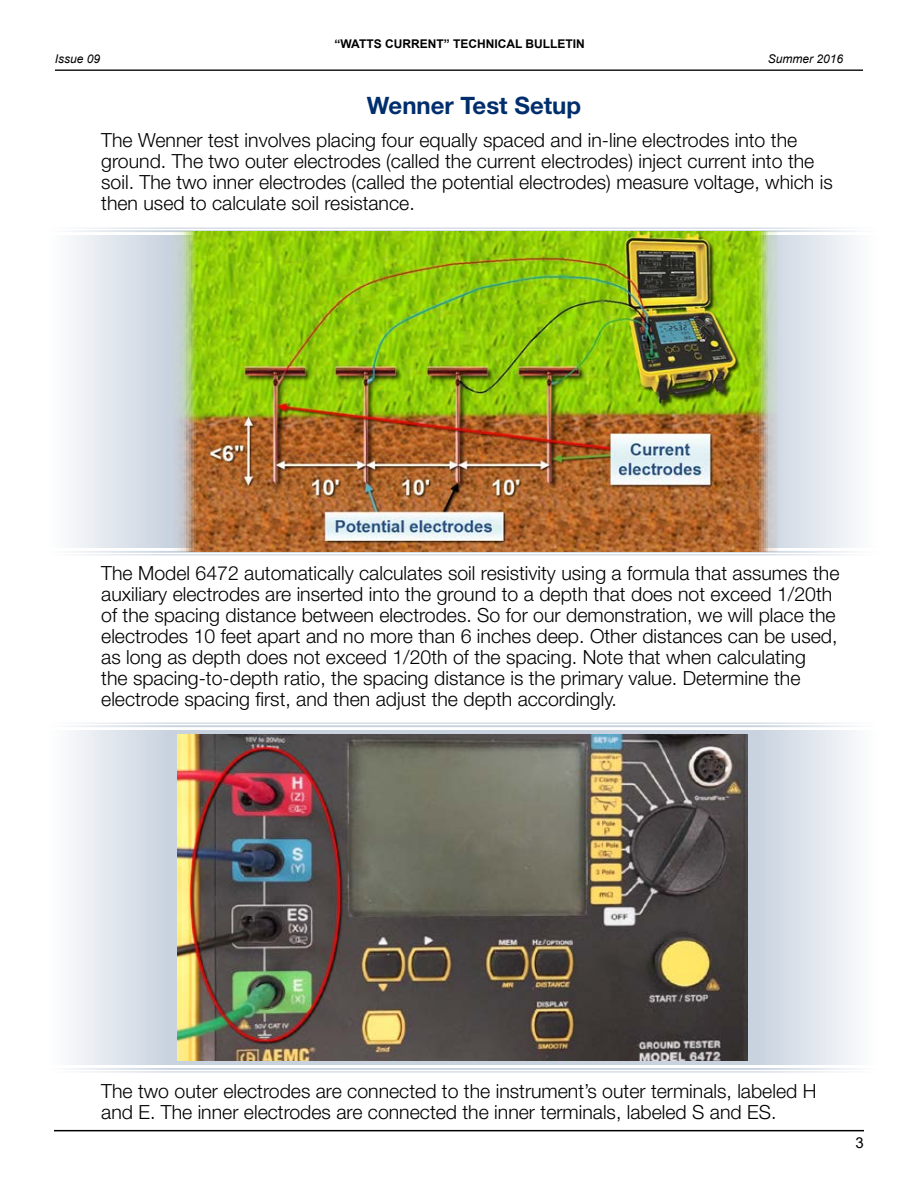
<style>
.page{position:relative;width:918px;height:1188px;background:#fff}
.page>*{position:absolute;margin:0;border:0;box-sizing:border-box;transform-origin:0 0}
.t1{font:700 24px "Helvetica Neue";color:#002e6d}
.t2{font:300 19.5px/21px "Helvetica Neue";color:#000}
.t3{font:15px "Arial";color:#000}
.t4{font:700 12px "Arial";color:#000}
.t5{font:italic 12px "Arial";color:#000}
</style>
<div class="page">
<svg style="left:69px;top:230px;width:788px;height:323px"></svg>
<svg style="left:69px;top:725px;width:788px;height:345px"></svg>
<div style="left:53px;top:34px;width:812px;height:38px;border:2px solid #fff"></div>
<hr style="left:54px;top:1130px;width:810px;height:1px;background:#000">
<img style="left:165px;top:231px;width:613px;height:321px">
<img style="left:177px;top:735px;width:571px;height:326px">
<p class="t4" style="left:335px;top:36px;width:252px">“WATTS CURRENT” TECHNICAL BULLETIN</p>
<p class="t5" style="left:55px;top:51px;width:47px">Issue 09</p>
<p class="t5" style="left:768px;top:51px;width:77px">Summer 2016</p>
<p class="t1" style="left:367px;top:90px;width:216px">Wenner Test Setup</p>
<p class="t2" style="left:101px;top:129px;width:733px">The Wenner test involves placing four equally spaced and in-line electrodes into the ground. The two outer electrodes (called the current electrodes) inject current into the soil. The two inner electrodes (called the potential electrodes) measure voltage, which is then used to calculate soil resistance.</p>
<p class="t2" style="left:101px;top:562px;width:740px">The Model 6472 automatically calculates soil resistivity using a formula that assumes the auxiliary electrodes are inserted into the ground to a depth that does not exceed 1/20th of the spacing distance between electrodes. So for our demonstration, we will place the electrodes 10 feet apart and no more than 6 inches deep. Other distances can be used, as long as depth does not exceed 1/20th of the spacing. Note that when calculating<br>the spacing-to-depth ratio, the spacing distance is the primary value. Determine the electrode spacing first, and then adjust the depth accordingly.</p>
<p class="t2" style="left:101px;top:1080px;width:717px">The two outer electrodes are connected to the instrument’s outer terminals, labeled H and E. The inner electrodes are connected the inner terminals, labeled S and ES.</p>
<p class="t3" style="left:856px;top:1132px;width:10px">3</p>
</div>
